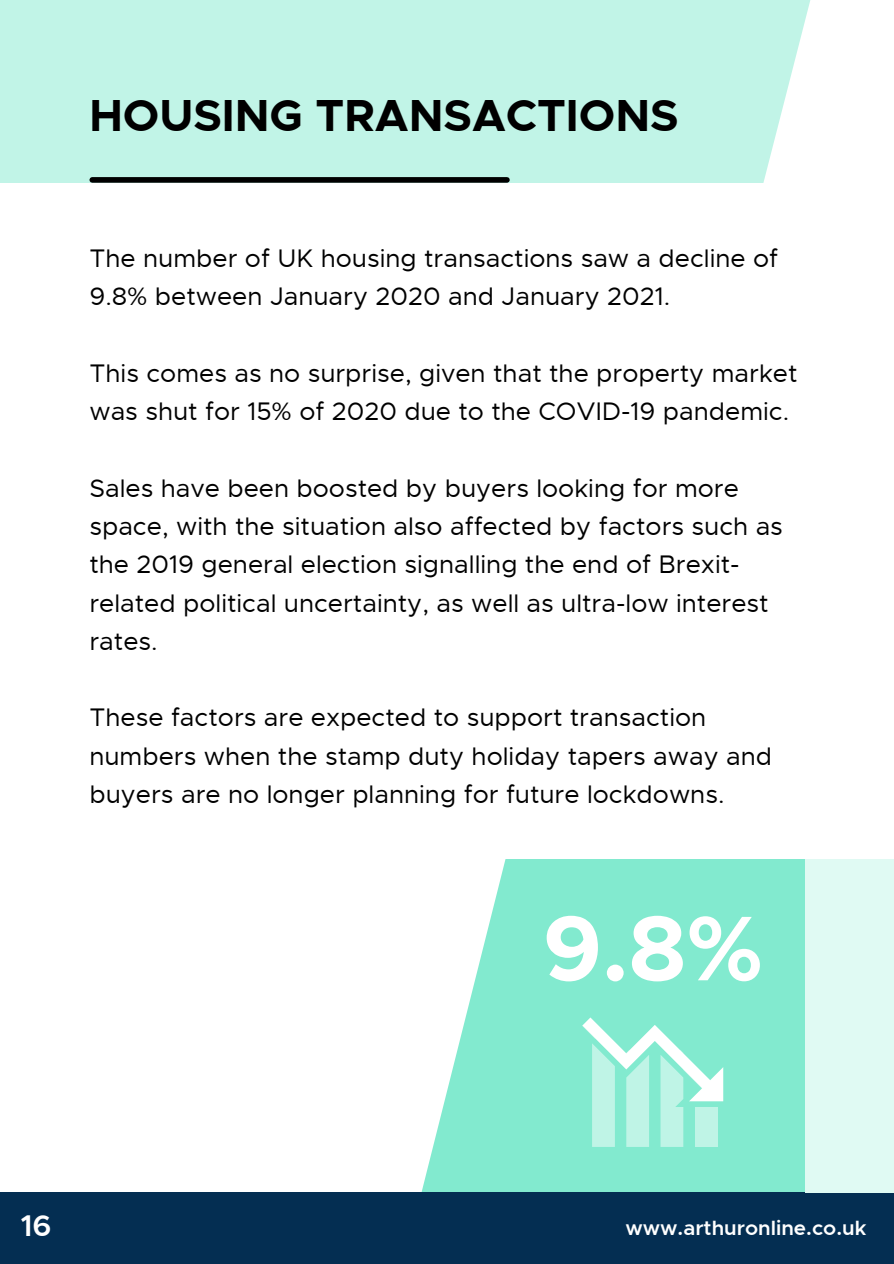
<style>
.page{position:relative;width:894px;height:1264px;background:#fff}
.page>*{position:absolute;margin:0;border:0;box-sizing:border-box;transform-origin:0 0}
.t1{font:700 92.25px "Metropolis";color:#fff}
.t2{font:700 45px "Metropolis";color:#000}
.t3{font:600 30px "Metropolis";color:#fff}
.t4{font:25.5px/38.2px "Metropolis";color:#000}
.t5{font:600 20.7px "Metropolis";color:#fff}
</style>
<div class="page">
<div style="left:399px;top:859px;width:494px;height:333px;background:#82eacf"></div>
<svg style="left:399px;top:859px;width:107px;height:333px;fill:#fff"></svg>
<div style="left:0;top:1192px;width:893px;height:71px;background:#042e52"></div>
<div style="left:0;top:0;width:893px;height:182px;background:#c1f4e7"></div>
<div style="left:92px;top:177px;width:415px;height:6px;background:#000"></div>
<svg style="left:582px;top:1017px;width:141px;height:129px"></svg>
<div style="left:804px;top:859px;width:89px;height:333px;background:#e0faf3"></div>
<svg style="left:759px;top:0;width:134px;height:183px"></svg>
<h2 class="t2" style="left:89px;top:87px;width:590px">HOUSING TRANSACTIONS</h2>
<p class="t4" style="left:89px;top:239px;width:690px">The number of UK housing transactions saw a decline of<br>9.8% between January 2020 and January 2021.</p>
<p class="t4" style="left:89px;top:354px;width:709px">This comes as no surprise, given that the property market was shut for 15% of 2020 due to the COVID-19 pandemic.</p>
<p class="t4" style="left:89px;top:469px;width:694px">Sales have been boosted by buyers looking for more space, with the situation also affected by factors such as the 2019 general election signalling the end of Brexit&shy;related political uncertainty, as well as ultra-low interest rates.</p>
<p class="t4" style="left:89px;top:698px;width:684px">These factors are expected to support transaction numbers when the stamp duty holiday tapers away and buyers are no longer planning for future lockdowns.</p>
<h1 class="t1" style="left:542px;top:890px;width:222px">9.8%</h1>
<p class="t3" style="left:21px;top:1206px;width:32px">16</p>
<p class="t5" style="left:625px;top:1214px;width:242px">www.arthuronline.co.uk</p>
</div>
